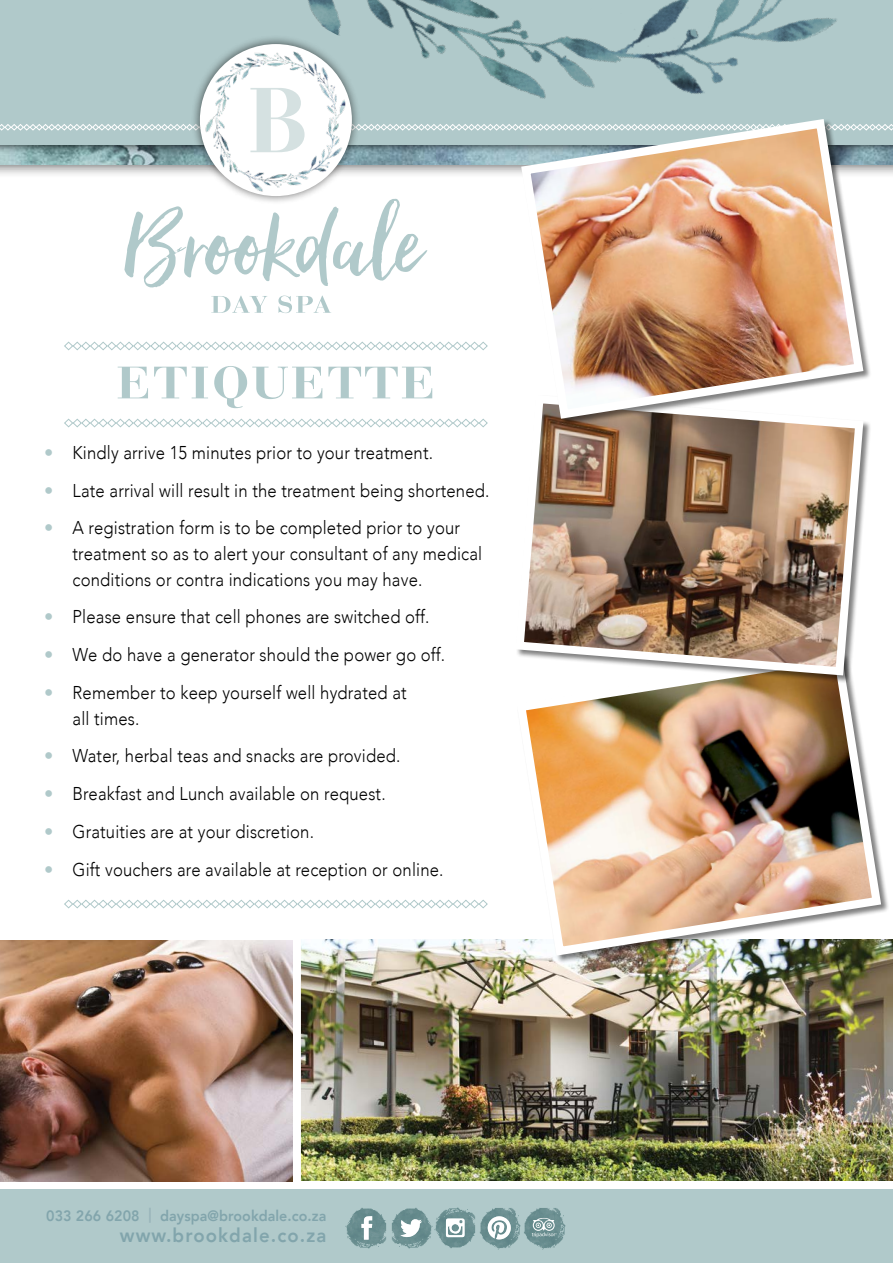
<style>
.page{position:relative;width:893px;height:1263px;background:#fff}
.page>*{position:absolute;margin:0;border:0;box-sizing:border-box;transform-origin:0 0}
.t1{font:700 45px "Bauer Bodoni Std";letter-spacing:.04em;color:#b0c9ca;scale:1.15 1}
.t2{font:800 19.5px "Avenir";letter-spacing:.06em;color:#82a5ac;scale:.95 1}
.t3{font:300 18.6px/25.7px "Avenir";letter-spacing:.01em;color:#000;scale:.9 1}
.t4{font:800 15px "Avenir";letter-spacing:.005em;color:#82a5ac;scale:.95 1}
.s1{color:#b0c9ca}
.s2{color:#98b3b9}
</style>
<div class="page">
<div style="left:0;top:0;width:893px;height:178px;background:#000;opacity:.8"></div>
<img style="left:0;top:154px;width:893px;height:10px">
<div style="left:0;top:0;width:893px;height:145px;background:#b0c9ca"></div>
<img style="left:308px;top:0;width:529px;height:88px">
<div style="left:191px;top:35px;width:170px;height:170px;background:#000;opacity:.6"></div>
<img style="left:202px;top:47px;width:148px;height:146px">
<svg style="left:0;top:88px;width:893px;height:64px"></svg>
<img style="left:0;top:941px;width:292px;height:240px">
<img style="left:301px;top:940px;width:592px;height:241px">
<div style="left:0;top:1189px;width:893px;height:74px;background:#b0c9ca"></div>
<img style="left:345px;top:1208px;width:88px;height:41px">
<img style="left:434px;top:1207px;width:41px;height:41px">
<img style="left:480px;top:1208px;width:85px;height:42px">
<svg style="left:361px;top:1216px;width:11px;height:23px"></svg>
<svg style="left:446px;top:1218px;width:19px;height:19px"></svg>
<svg style="left:488px;top:1216px;width:23px;height:23px"></svg>
<svg style="left:400px;top:1218px;width:22px;height:19px"></svg>
<svg style="left:532px;top:1218px;width:25px;height:19px"></svg>
<svg style="left:124px;top:198px;width:303px;height:90px"></svg>
<svg style="left:211px;top:296px;width:120px;height:17px"></svg>
<svg style="left:64px;top:341px;width:424px;height:10px"></svg>
<svg style="left:64px;top:418px;width:424px;height:10px"></svg>
<svg style="left:64px;top:899px;width:424px;height:10px"></svg>
<div style="left:517px;top:652px;width:372px;height:312px;background:#000;opacity:.5"></div>
<img style="left:512px;top:652px;width:374px;height:308px">
<div style="left:516px;top:395px;width:356px;height:289px;background:#000;opacity:.5"></div>
<img style="left:512px;top:423px;width:356px;height:257px">
<div style="left:521px;top:119px;width:351px;height:308px;background:#000;opacity:.5"></div>
<img style="left:516px;top:114px;width:352px;height:309px">
<h1 class="t1" style="left:117px;top:356px;width:275px">ETIQUETTE</h1>
<p class="t3" style="left:44px;top:440px;width:433px"><span class="s1">•</span> Kindly arrive 15 minutes prior to your treatment.</p>
<p class="t3" style="left:44px;top:477px;width:496px"><span class="s1">•</span> Late arrival will result in the treatment being shortened.</p>
<p class="t3" style="left:73px;top:515px;width:457px;text-indent:-28px"><span class="s1">•</span> A registration form is to be completed prior to your treatment so as to alert your consultant of any medical conditions or contra indications you may have.</p>
<p class="t3" style="left:44px;top:604px;width:430px"><span class="s1">•</span> Please ensure that cell phones are switched off.</p>
<p class="t3" style="left:44px;top:642px;width:447px"><span class="s1">•</span> We do have a generator should the power go off.</p>
<p class="t3" style="left:73px;top:680px;width:373px;text-indent:-28px"><span class="s1">•</span> Remember to keep yourself well hydrated at all times.</p>
<p class="t3" style="left:44px;top:743px;width:397px"><span class="s1">•</span> Water, herbal teas and snacks are provided.</p>
<p class="t3" style="left:44px;top:781px;width:381px"><span class="s1">•</span> Breakfast and Lunch available on request.</p>
<p class="t3" style="left:44px;top:819px;width:301px"><span class="s1">•</span> Gratuities are at your discretion.</p>
<p class="t3" style="left:44px;top:856px;width:445px"><span class="s1">•</span> Gift vouchers are available at reception or online.</p>
<p class="t4" style="left:46px;top:1204px;width:297px">033 266 6208 <span class="s2">|</span> dayspa@brookdale.co.za</p>
<p class="t2" style="left:120px;top:1220px;width:219px">www.brookdale.co.za</p>
</div>
